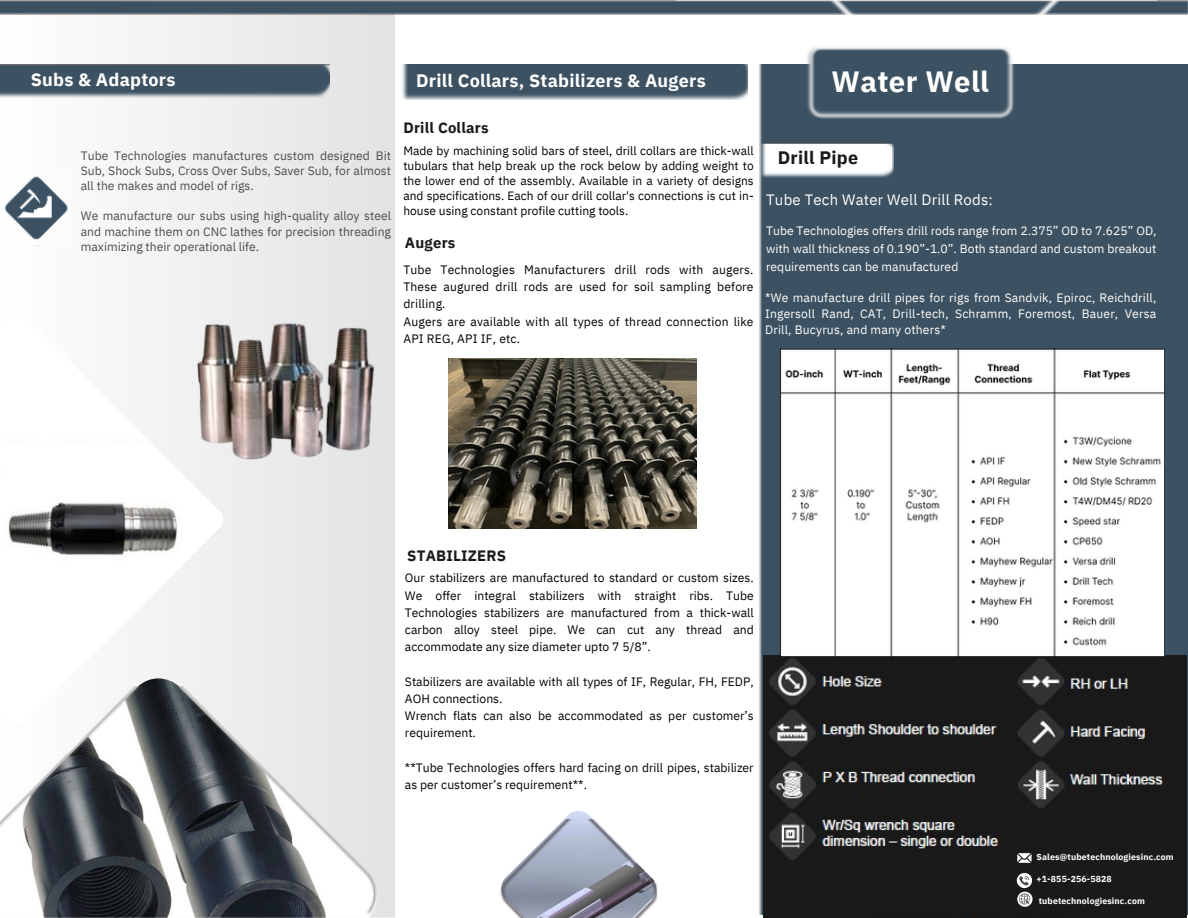
<style>
.page{position:relative;width:1188px;height:918px;background:#fff}
.page>*{position:absolute;margin:0;border:0;box-sizing:border-box;transform-origin:0 0}
.t1{font:700 29.25px "IBM Plex Sans";letter-spacing:.015em;color:#fff}
.t2{font:700 18px "IBM Plex Sans";letter-spacing:.015em;color:#fff}
.t3{font:700 18px "IBM Plex Sans";letter-spacing:.015em;color:#1a1a1a}
.t4{font:700 15px "IBM Plex Sans";letter-spacing:.015em;color:#1a1a1a}
.t5{font:15px "IBM Plex Sans";letter-spacing:.015em;color:#fff}
.t6{font:12.15px/17.2px "IBM Plex Sans";color:#000}
.t7{font:12.15px/18.1px "IBM Plex Sans";letter-spacing:.005em;color:#fff;text-align:justify}
.t8{font:12.15px/15.1px "IBM Plex Sans";color:#4d4d4d;text-align:justify}
.t9{font:12px/15px "IBM Plex Sans";color:#000;text-align:justify}
.t10{font:700 8.7px "IBM Plex Sans";letter-spacing:.015em;color:#fff}
</style>
<div class="page">
<img style="left:0;top:15px;width:395px;height:903px">
<img style="left:137px;top:678px;width:240px;height:240px">
<img style="left:0;top:687px;width:377px;height:228px">
<img style="left:0;top:64px;width:330px;height:33px">
<img style="left:0;top:0;width:1188px;height:15px">
<div style="left:759px;top:64px;width:429px;height:851px;background:#3c5161"></div>
<img style="left:402px;top:64px;width:272px;height:35px">
<img style="left:759px;top:143px;width:135px;height:36px">
<img style="left:674px;top:0;width:482px;height:126px">
<img style="left:806px;top:42px;width:208px;height:77px">
<img style="left:563px;top:811px;width:32px;height:9px">
<img style="left:500px;top:820px;width:158px;height:98px">
<img style="left:223px;top:315px;width:170px;height:160px">
<img style="left:0;top:315px;width:223px;height:410px">
<img style="left:0;top:244px;width:75px;height:4px">
<img style="left:764px;top:656px;width:423px;height:262px">
<div style="left:840px;top:882px;width:283px;height:33px;background:#1a1a1a"></div>
<img style="left:448px;top:358px;width:249px;height:170px">
<img style="left:0;top:171px;width:78px;height:73px">
<div style="left:1012px;top:869px;width:25px;height:24px;background:#1a1a1a"></div>
<div style="left:1012px;top:887px;width:25px;height:24px;background:#1a1a1a"></div>
<svg style="left:1016px;top:875px;width:15px;height:14px"></svg>
<svg style="left:1019px;top:873px;width:13px;height:12px"></svg>
<svg style="left:1017px;top:891px;width:15px;height:14px"></svg>
<svg style="left:1020px;top:895px;width:14px;height:12px"></svg>
<svg style="left:1017px;top:853px;width:18px;height:16px"></svg>
<img style="left:778px;top:348px;width:387px;height:308px">
<p class="t2" style="left:31px;top:67px;width:146px">Subs &amp; Adaptors</p>
<p class="t2" style="left:416px;top:69px;width:291px">Drill Collars, Stabilizers &amp; Augers</p>
<p class="t8" style="left:81px;top:148px;width:312px">Tube Technologies manufactures custom designed Bit Sub, Shock Subs, Cross Over Subs, Saver Sub, for almost all the makes and model of rigs.</p>
<p class="t8" style="left:81px;top:208px;width:312px">We manufacture our subs using high-quality alloy steel and machine them on CNC lathes for precision threading maximizing their operational life.</p>
<p class="t4" style="left:403px;top:118px;width:87px">Drill Collars</p>
<p class="t9" style="left:403px;top:143px;width:352px">Made by machining solid bars of steel, drill collars are thick-wall tubulars that help break up the rock below by adding weight to the lower end of the assembly. Available in a variety of designs and specifications. Each of our drill collar's connections is cut in&shy;house using constant profile cutting tools.</p>
<p class="t4" style="left:405px;top:233px;width:52px">Augers</p>
<p class="t6" style="left:403px;top:261px;width:352px;text-align:justify">Tube Technologies Manufacturers drill rods with augers.<br>These augured drill rods are used for soil sampling before drilling.</p>
<p class="t6" style="left:403px;top:312px;width:352px">Augers are available with all types of thread connection like<br>API REG, API IF, etc.</p>
<p class="t1" style="left:831px;top:62px;width:159px">Water Well</p>
<p class="t3" style="left:778px;top:145px;width:82px">Drill Pipe</p>
<p class="t5" style="left:766px;top:189px;width:228px">Tube Tech Water Well Drill Rods:</p>
<p class="t7" style="left:766px;top:221px;width:392px">Tube Technologies offers drill rods range from 2.375” OD to 7.625” OD, with wall thickness of 0.190”-1.0”. Both standard and custom breakout requirements can be manufactured</p>
<p class="t7" style="left:765px;top:289px;width:393px;line-height:16.2px">*We manufacture drill pipes for rigs from Sandvik, Epiroc, Reichdrill, Ingersoll Rand, CAT, Drill-tech, Schramm, Foremost, Bauer, Versa Drill, Bucyrus, and many others*</p>
<p class="t4" style="left:407px;top:546px;width:100px">STABILIZERS</p>
<p class="t6" style="left:405px;top:569px;width:350px;text-align:justify">Our stabilizers are manufactured to standard or custom sizes.<br>We offer integral stabilizers with straight ribs. Tube Technologies stabilizers are manufactured from a thick-wall carbon alloy steel pipe. We can cut any thread and accommodate any size diameter upto 7 5/8”.</p>
<p class="t6" style="left:405px;top:672px;width:350px">Stabilizers are available with all types of IF, Regular, FH, FEDP,<br>AOH connections.</p>
<p class="t6" style="left:405px;top:707px;width:350px">Wrench flats can also be accommodated as per customer’s requirement.</p>
<p class="t6" style="left:405px;top:759px;width:350px">**Tube Technologies offers hard facing on drill pipes, stabilizer as per customer’s requirement**.</p>
<p class="t10" style="left:1037px;top:851px;width:139px">Sales@tubetechnologiesinc.com</p>
<p class="t10" style="left:1037px;top:873px;width:77px">+1-855-256-5828</p>
<p class="t10" style="left:1039px;top:895px;width:108px">tubetechnologiesinc.com</p>
</div>
